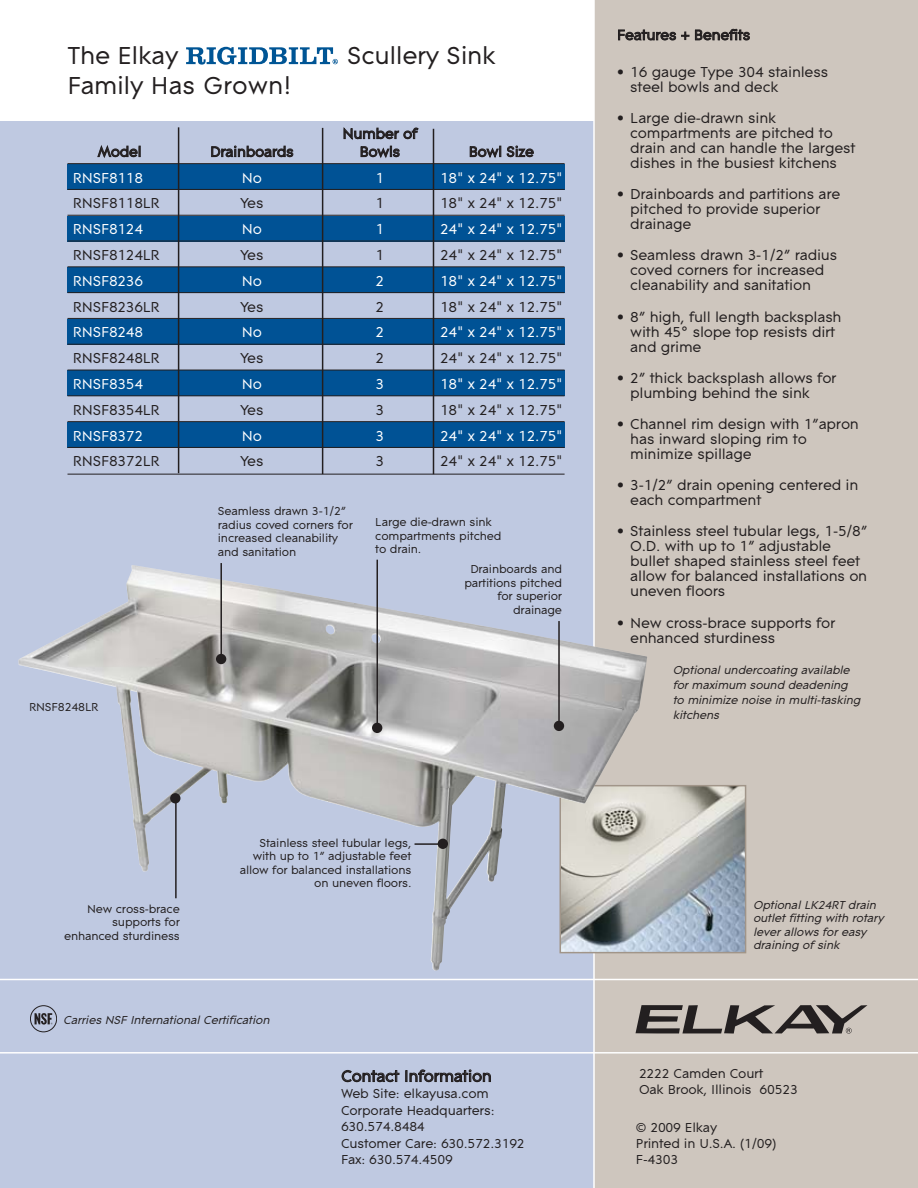
<style>
.page{position:relative;width:918px;height:1188px;background:#fff}
.page>*{position:absolute;margin:0;border:0;box-sizing:border-box;transform-origin:0 0}
.t1{font:25.5px "Contax";letter-spacing:-.015em;color:#231f20}
.t2{font:16.5px "Contax";letter-spacing:-.02em;color:#231f20}
.t3{font:15px/15px "Contax";letter-spacing:-.015em;color:#231f20}
.t4{font:15px "Contax";letter-spacing:-.015em;color:#fff}
.t5{font:13.5px/16.5px "Contax";letter-spacing:-.015em;color:#231f20}
.t6{font:12px/13.5px "Contax";letter-spacing:-.015em;color:#231f20;text-align:right}
.t7{font:italic 12px/15px "Contax";letter-spacing:-.015em;color:#231f20}
</style>
<div class="page">
<div style="left:0;top:122px;width:634px;height:1066px;background:#bfc9e1"></div>
<div style="left:594px;top:0;width:324px;height:1188px;background:#cec6be"></div>
<hr style="left:593px;top:0;width:2px;height:1188px;background:#fff">
<img style="left:648px;top:788px;width:95px;height:162px">
<div style="left:560px;top:785px;width:186px;height:168px;border:2px solid #a19589"></div>
<svg style="left:636px;top:1005px;width:231px;height:29px"></svg>
<hr style="left:0;top:979px;width:918px;height:1px;background:#fff">
<hr style="left:0;top:1052px;width:918px;height:2px;background:#fff">
<div style="left:68px;top:164px;width:497px;height:25px;background:#005295"></div>
<div style="left:68px;top:216px;width:497px;height:26px;background:#005295"></div>
<div style="left:68px;top:268px;width:497px;height:25px;background:#005295"></div>
<div style="left:68px;top:319px;width:497px;height:25px;background:#005295"></div>
<div style="left:68px;top:371px;width:497px;height:25px;background:#005295"></div>
<div style="left:68px;top:422px;width:497px;height:25px;background:#005295"></div>
<hr style="left:68px;top:163px;width:497px;height:1px;background:#231f20">
<hr style="left:68px;top:189px;width:497px;height:1px;background:#231f20">
<hr style="left:68px;top:215px;width:497px;height:1px;background:#231f20">
<hr style="left:68px;top:241px;width:497px;height:1px;background:#231f20">
<hr style="left:68px;top:266px;width:497px;height:1px;background:#231f20">
<hr style="left:68px;top:292px;width:497px;height:1px;background:#231f20">
<hr style="left:68px;top:318px;width:497px;height:1px;background:#231f20">
<hr style="left:68px;top:344px;width:497px;height:1px;background:#231f20">
<hr style="left:68px;top:370px;width:497px;height:1px;background:#231f20">
<hr style="left:68px;top:395px;width:497px;height:1px;background:#231f20">
<hr style="left:68px;top:421px;width:497px;height:1px;background:#231f20">
<hr style="left:68px;top:447px;width:497px;height:1px;background:#231f20">
<hr style="left:68px;top:474px;width:497px;height:1px;background:#231f20">
<hr style="left:178px;top:127px;width:1px;height:346px;background:#231f20">
<hr style="left:322px;top:128px;width:1px;height:346px;background:#231f20">
<hr style="left:433px;top:129px;width:1px;height:345px;background:#231f20">
<svg style="left:186px;top:47px;width:152px;height:18px"></svg>
<img style="left:18px;top:565px;width:630px;height:406px">
<div style="left:30px;top:1006px;width:27px;height:26px;border:1px solid #231f20;border-radius:50%"></div>
<svg style="left:35px;top:1013px;width:17px;height:12px"></svg>
<div style="left:372px;top:723px;width:10px;height:10px;background:#231f20;border-radius:50%"></div>
<hr style="left:376px;top:560px;width:2px;height:163px;background:#231f20">
<div style="left:554px;top:721px;width:10px;height:10px;background:#231f20;border-radius:50%"></div>
<hr style="left:558px;top:621px;width:2px;height:100px;background:#231f20">
<div style="left:216px;top:654px;width:10px;height:10px;background:#231f20;border-radius:50%"></div>
<hr style="left:220px;top:563px;width:2px;height:92px;background:#231f20">
<div style="left:438px;top:839px;width:10px;height:10px;background:#231f20;border-radius:50%"></div>
<hr style="left:415px;top:843px;width:25px;height:2px;background:#231f20">
<div style="left:170px;top:793px;width:10px;height:10px;background:#231f20;border-radius:50%"></div>
<hr style="left:175px;top:802px;width:2px;height:96px;background:#231f20">
<h1 class="t1" style="left:68px;top:46px;width:113px">The Elkay</h1>
<h1 class="t1" style="left:347px;top:46px;width:150px">Scullery Sink</h1>
<h1 class="t1" style="left:68px;top:76px;width:225px">Family Has Grown!</h1>
<p class="t3" style="left:343px;top:127px;width:76px">Number of</p>
<p class="t3" style="left:98px;top:145px;width:46px">Model</p>
<p class="t3" style="left:210px;top:145px;width:85px">Drainboards</p>
<p class="t3" style="left:360px;top:145px;width:42px">Bowls</p>
<p class="t3" style="left:469px;top:145px;width:67px">Bowl Size</p>
<p class="t4" style="left:73px;top:172px;width:72px">RNSF8118</p>
<p class="t4" style="left:242px;top:172px;width:22px">No</p>
<p class="t4" style="left:376px;top:172px;width:10px">1</p>
<p class="t4" style="left:440px;top:172px;width:124px">18" x 24" x 12.75"</p>
<p class="t3" style="left:73px;top:197px;width:88px">RNSF8118LR</p>
<p class="t3" style="left:240px;top:197px;width:25px">Yes</p>
<p class="t3" style="left:376px;top:197px;width:10px">1</p>
<p class="t3" style="left:440px;top:197px;width:124px">18" x 24" x 12.75"</p>
<p class="t4" style="left:73px;top:223px;width:72px">RNSF8124</p>
<p class="t4" style="left:242px;top:223px;width:22px">No</p>
<p class="t4" style="left:376px;top:223px;width:10px">1</p>
<p class="t4" style="left:440px;top:223px;width:124px">24" x 24" x 12.75"</p>
<p class="t3" style="left:73px;top:248px;width:88px">RNSF8124LR</p>
<p class="t3" style="left:240px;top:248px;width:25px">Yes</p>
<p class="t3" style="left:376px;top:248px;width:10px">1</p>
<p class="t3" style="left:440px;top:248px;width:124px">24" x 24" x 12.75"</p>
<p class="t4" style="left:73px;top:275px;width:72px">RNSF8236</p>
<p class="t4" style="left:242px;top:275px;width:22px">No</p>
<p class="t4" style="left:376px;top:275px;width:10px">2</p>
<p class="t4" style="left:440px;top:275px;width:124px">18" x 24" x 12.75"</p>
<p class="t3" style="left:73px;top:300px;width:88px">RNSF8236LR</p>
<p class="t3" style="left:240px;top:300px;width:25px">Yes</p>
<p class="t3" style="left:376px;top:300px;width:10px">2</p>
<p class="t3" style="left:440px;top:300px;width:124px">18" x 24" x 12.75"</p>
<p class="t4" style="left:73px;top:327px;width:72px">RNSF8248</p>
<p class="t4" style="left:242px;top:327px;width:22px">No</p>
<p class="t4" style="left:376px;top:327px;width:10px">2</p>
<p class="t4" style="left:440px;top:327px;width:124px">24" x 24" x 12.75"</p>
<p class="t3" style="left:73px;top:352px;width:88px">RNSF8248LR</p>
<p class="t3" style="left:240px;top:352px;width:25px">Yes</p>
<p class="t3" style="left:376px;top:352px;width:10px">2</p>
<p class="t3" style="left:440px;top:352px;width:124px">24" x 24" x 12.75"</p>
<p class="t4" style="left:73px;top:378px;width:72px">RNSF8354</p>
<p class="t4" style="left:242px;top:378px;width:22px">No</p>
<p class="t4" style="left:376px;top:378px;width:10px">3</p>
<p class="t4" style="left:440px;top:378px;width:124px">18" x 24" x 12.75"</p>
<p class="t3" style="left:73px;top:403px;width:88px">RNSF8354LR</p>
<p class="t3" style="left:240px;top:403px;width:25px">Yes</p>
<p class="t3" style="left:376px;top:403px;width:10px">3</p>
<p class="t3" style="left:440px;top:403px;width:124px">18" x 24" x 12.75"</p>
<p class="t4" style="left:73px;top:430px;width:72px">RNSF8372</p>
<p class="t4" style="left:242px;top:430px;width:22px">No</p>
<p class="t4" style="left:376px;top:430px;width:10px">3</p>
<p class="t4" style="left:440px;top:430px;width:124px">24" x 24" x 12.75"</p>
<p class="t3" style="left:73px;top:455px;width:88px">RNSF8372LR</p>
<p class="t3" style="left:240px;top:455px;width:25px">Yes</p>
<p class="t3" style="left:376px;top:455px;width:10px">3</p>
<p class="t3" style="left:440px;top:455px;width:124px">24" x 24" x 12.75"</p>
<p class="t6" style="left:29px;top:701px;width:71px">RNSF8248LR</p>
<p class="t6" style="left:218px;top:506px;width:137px;text-align:left">Seamless drawn 3-1/2” radius coved corners for increased cleanability and sanitation</p>
<p class="t6" style="left:375px;top:516px;width:128px;text-align:left">Large die-drawn sink compartments pitched to drain.</p>
<p class="t6" style="left:464px;top:563px;width:99px">Drainboards and partitions pitched for superior drainage</p>
<p class="t6" style="left:64px;top:903px;width:117px">New cross-brace supports for enhanced sturdiness</p>
<p class="t6" style="left:240px;top:837px;width:173px">Stainless steel tubular legs, with up to 1” adjustable feet allow for balanced installations on uneven floors.</p>
<p class="t7" style="left:63px;top:1013px;width:210px">Carries NSF International Certification</p>
<p class="t2" style="left:341px;top:1070px;width:152px">Contact Information</p>
<p class="t5" style="left:341px;top:1086px;width:185px">Web Site: elkayusa.com<br>Corporate Headquarters:<br>630.574.8484<br>Customer Care: 630.572.3192<br>Fax: 630.574.4509</p>
<p class="t3" style="left:617px;top:28px;width:135px">Features + Benefits</p>
<p class="t3" style="left:630px;top:65px;width:199px;text-indent:-14px">• 16 gauge Type 304 stainless steel bowls and deck</p>
<p class="t3" style="left:630px;top:111px;width:227px;text-indent:-14px">• Large die-drawn sink compartments are pitched to drain and can handle the largest dishes in the busiest kitchens</p>
<p class="t3" style="left:630px;top:188px;width:212px;text-indent:-14px">• Drainboards and partitions are pitched to provide superior drainage</p>
<p class="t3" style="left:630px;top:249px;width:209px;text-indent:-14px">• Seamless drawn 3-1/2” radius coved corners for increased cleanability and sanitation</p>
<p class="t3" style="left:630px;top:310px;width:213px;text-indent:-14px">• 8” high, full length backsplash with 45° slope top resists dirt and grime</p>
<p class="t3" style="left:630px;top:371px;width:208px;text-indent:-14px">• 2” thick backsplash allows for plumbing behind the sink</p>
<p class="t3" style="left:630px;top:417px;width:230px;text-indent:-14px">• Channel rim design with 1”apron has inward sloping rim to minimize spillage</p>
<p class="t3" style="left:630px;top:479px;width:230px;text-indent:-14px">• 3-1/2” drain opening centered in each compartment</p>
<p class="t3" style="left:630px;top:525px;width:239px;text-indent:-14px">• Stainless steel tubular legs, 1-5/8”<br>O.D. with up to 1” adjustable bullet shaped stainless steel feet allow for balanced installations on uneven floors</p>
<p class="t3" style="left:630px;top:616px;width:207px;text-indent:-14px">• New cross-brace supports for enhanced sturdiness</p>
<p class="t7" style="left:673px;top:663px;width:192px">Optional undercoating available for maximum sound deadening to minimize noise in multi-tasking kitchens</p>
<p class="t7" style="left:753px;top:899px;width:132px;line-height:13.5px">Optional LK24RT drain outlet fitting with rotary lever allows for easy draining of sink</p>
<p class="t5" style="left:639px;top:1066px;width:160px">2222 Camden Court<br>Oak Brook, Illinois 60523</p>
<p class="t5" style="left:636px;top:1120px;width:142px">© 2009 Elkay<br>Printed in U.S.A. (1/09)<br>F-4303</p>
</div>
